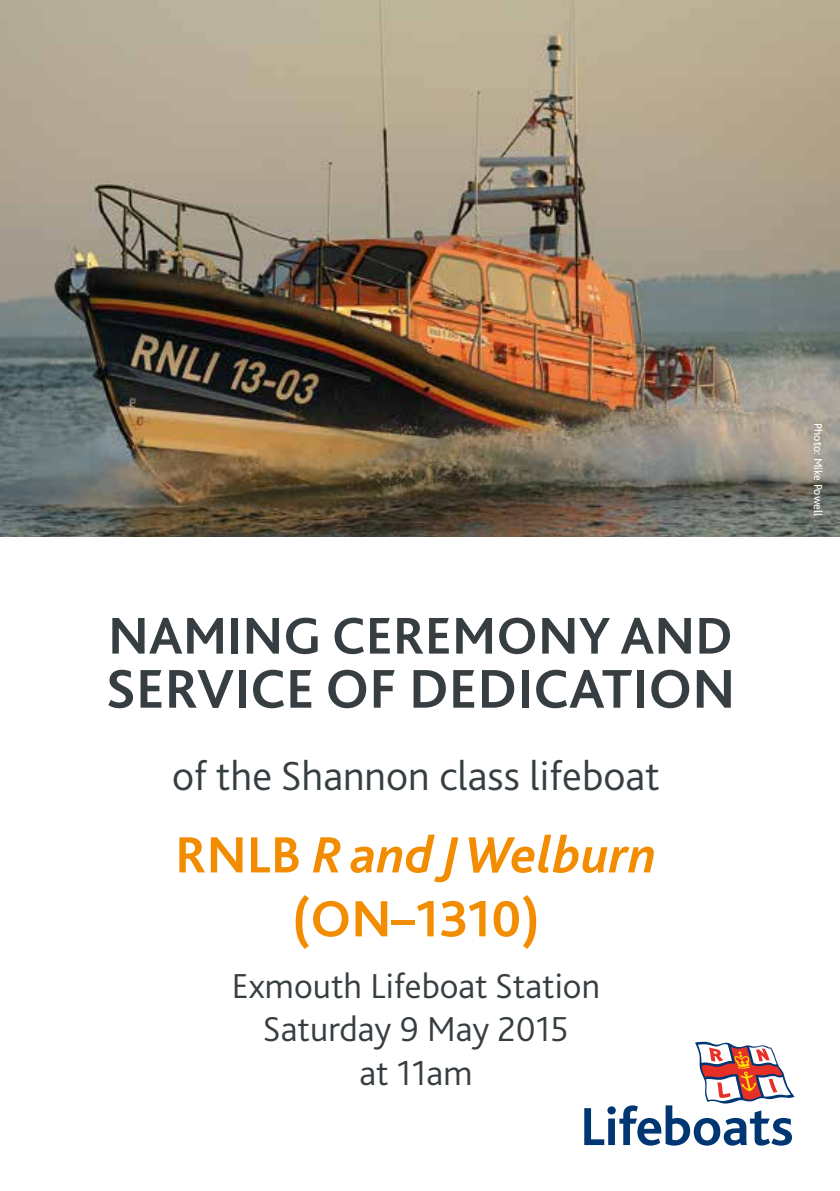
<style>
.page{position:relative;width:840px;height:1191px;background:#fff}
.page>*{position:absolute;margin:0;border:0;box-sizing:border-box;transform-origin:0 0}
.t1{font:700 57px "Bliss 2";color:#373e42}
.t2{font:700 54px "Bliss 2";color:#373e42}
.t3{font:700 53.2px/63.8px "Bliss 2";color:#f28c00;text-align:center}
.t4{font:300 42.6px "Bliss 2";color:#373e42}
.t5{font:300 36.2px/43.4px "Bliss 2";color:#373e42;text-align:center}
.t6{font:12px "Bliss 2";color:#fff}
.s1{font-style:italic}
</style>
<div class="page">
<svg style="left:584px;top:1041px;width:210px;height:104px"></svg>
<img style="left:0;top:0;width:839px;height:536px">
<h2 class="t2" style="left:108px;top:602px;width:626px">NAMING CEREMONY AND</h2>
<h1 class="t1" style="left:105px;top:653px;width:631px">SERVICE OF DEDICATION</h1>
<p class="t4" style="left:172px;top:749px;width:489px">of the Shannon class lifeboat</p>
<h3 class="t3" style="left:175px;top:823px;width:483px">RNLB <span class="s1">R and J Welburn </span>(ON–1310)</h3>
<p class="t5" style="left:232px;top:964px;width:369px">Exmouth Lifeboat Station<br>Saturday 9 May 2015<br>at 11am</p>
<p class="t6" style="left:825px;top:423px;width:95px;rotate:90deg">Photo: Mike Powell</p>
</div>
